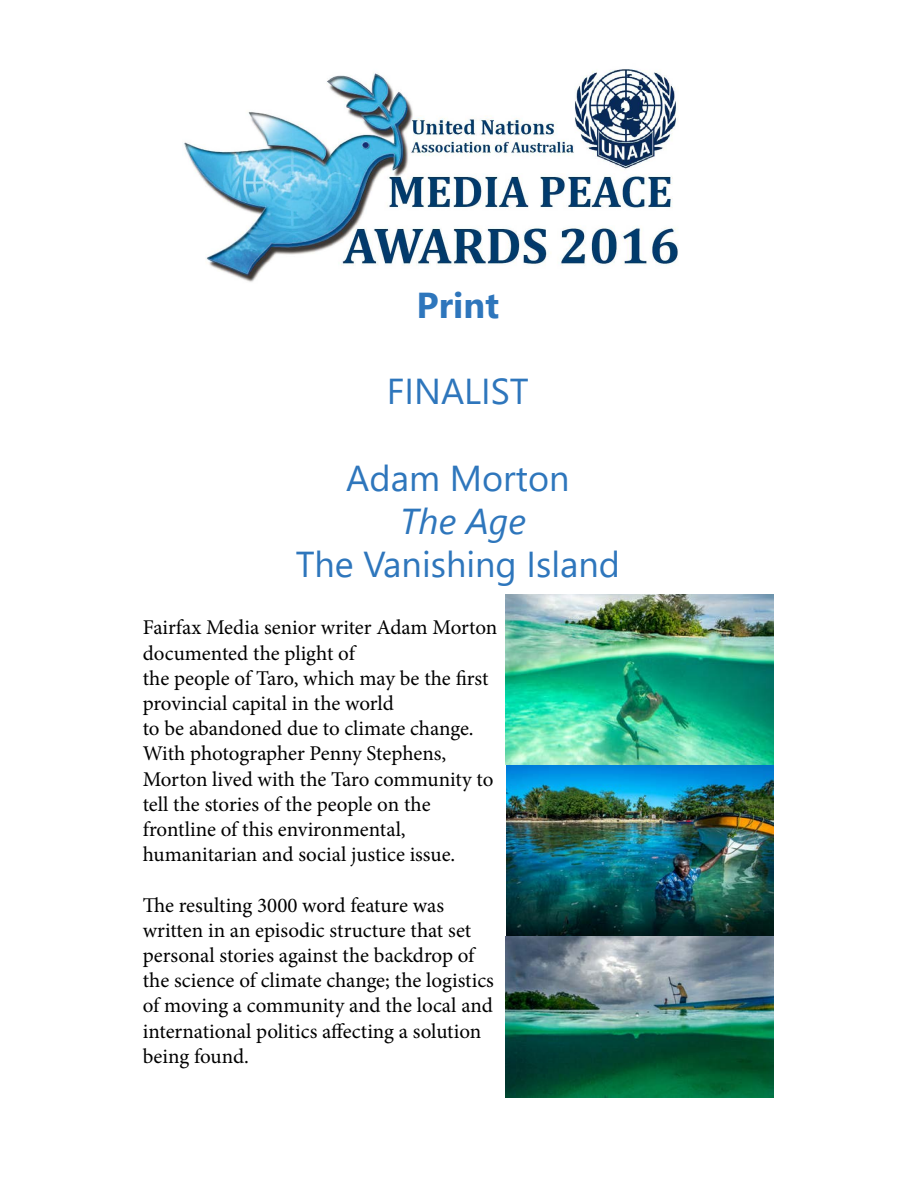
<style>
.page{position:relative;width:918px;height:1188px;background:#fff}
.page>*{position:absolute;margin:0;border:0;box-sizing:border-box;transform-origin:0 0}
.t1{font:36px "Segoe UI";color:#2e76bc}
.t2{font:italic 36px "Segoe UI";color:#2e76bc}
.t3{font:700 36px "Segoe UI";color:#2e76bc}
.t4{font:21px/25.2px "Minion Pro";letter-spacing:-.005em;color:#000}
</style>
<div class="page">
<img style="left:183px;top:69px;width:495px;height:213px">
<img style="left:506px;top:594px;width:268px;height:504px">
<h1 class="t3" style="left:417px;top:276px;width:84px">Print</h1>
<h1 class="t1" style="left:387px;top:362px;width:143px">FINALIST</h1>
<h1 class="t1" style="left:346px;top:449px;width:225px">Adam Morton</h1>
<h1 class="t2" style="left:400px;top:492px;width:128px">The Age</h1>
<h1 class="t1" style="left:296px;top:535px;width:326px">The Vanishing Island</h1>
<p class="t4" style="left:143px;top:615px;width:356px">Fairfax Media senior writer Adam Morton documented the plight of<br>the people of Taro, which may be the first provincial capital in the world<br>to be abandoned due to climate change.<br>With photographer Penny Stephens, Morton lived with the Taro community to tell the stories of the people on the frontline of this environmental, humanitarian and social justice issue.</p>
<p class="t4" style="left:143px;top:892px;width:353px">The resulting 3000 word feature was written in an episodic structure that set personal stories against the backdrop of the science of climate change; the logistics of moving a community and the local and international politics affecting a solution being found.</p>
</div>
